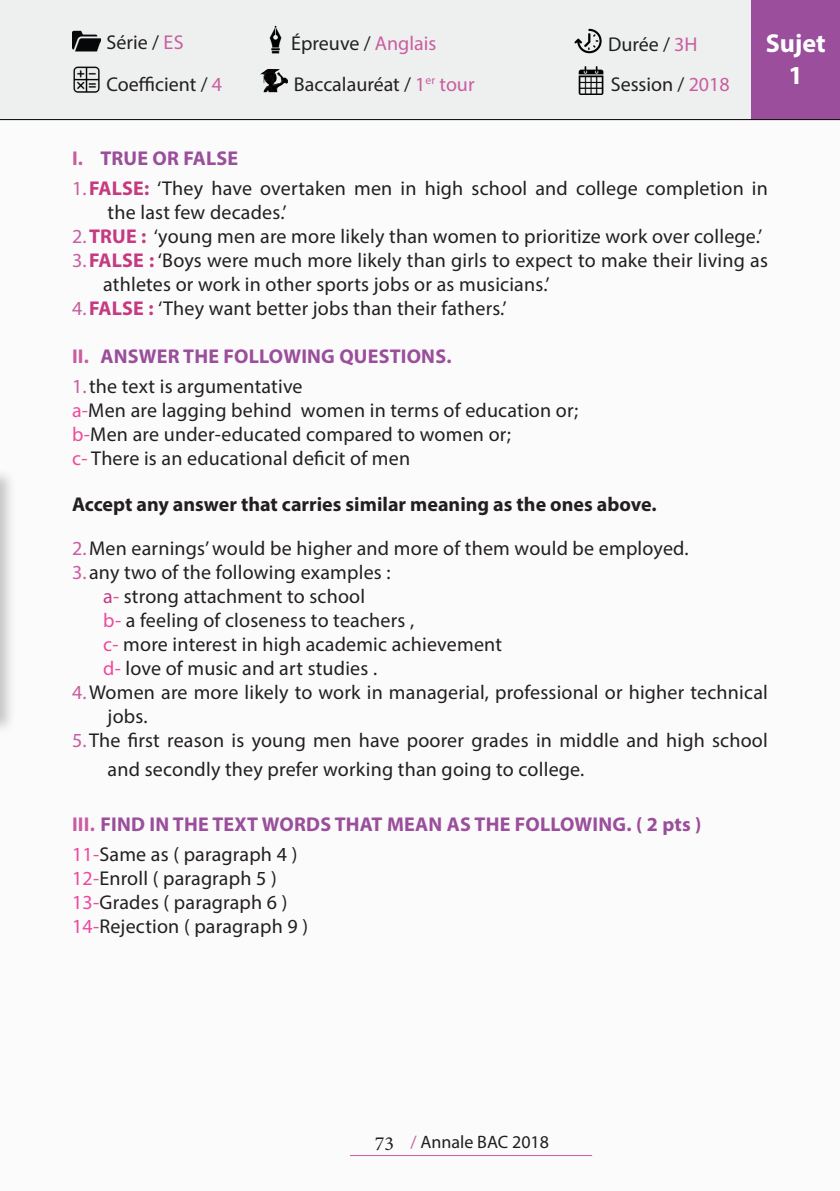
<style>
.page{position:relative;width:840px;height:1191px;background:#fff}
.page>*{position:absolute;margin:0;border:0;box-sizing:border-box;transform-origin:0 0}
.t1{font:700 26px "Myriad Pro";color:#fff}
.corps_de_texte{font:20px/24px "Myriad Pro";letter-spacing:.01em;color:#231f20}
.t2{font:700 20px "Myriad Pro";letter-spacing:.01em;color:#9a4e9b}
.t3{font:700 20px "Myriad Pro";color:#231f20}
.t4{font:18px "Myriad Pro";color:#231f20}
.s1{color:#c95d9f}
.s2{font-weight:700;color:#c53a80}
.s3{color:#ed4a9b}
.s4{color:#c53a80}
.s5{font-family:"Minion Pro";font-size:20px}
</style>
<div class="page">
<div style="left:0;top:0;width:839px;height:1191px;background:#fbfbfc"></div>
<div style="left:0;top:0;width:839px;height:120px;background:#eef0f0"></div>
<div style="left:751px;top:0;width:88px;height:119px;background:#9a4e9b"></div>
<hr style="left:350px;top:1155px;width:242px;height:1px;background:#c95d9f">
<div style="left:0;top:467px;width:16px;height:268px;background:#231f20;opacity:.25"></div>
<svg style="left:0;top:472px;width:1px;height:246px"></svg>
<img style="left:72px;top:27px;width:28px;height:28px">
<img style="left:261px;top:25px;width:28px;height:29px">
<img style="left:573px;top:27px;width:29px;height:28px">
<img style="left:72px;top:65px;width:28px;height:29px">
<img style="left:576px;top:67px;width:28px;height:27px">
<img style="left:260px;top:69px;width:28px;height:23px">
<p class="corps_de_texte" style="left:106px;top:30px;width:79px">Série / <span class="s1">ES</span></p>
<p class="corps_de_texte" style="left:291px;top:31px;width:146px">Épreuve / <span class="s1">Anglais</span></p>
<p class="corps_de_texte" style="left:607px;top:32px;width:91px">Durée / <span class="s1">3H</span></p>
<p class="corps_de_texte" style="left:106px;top:72px;width:117px">Coefficient / <span class="s1">4</span></p>
<p class="corps_de_texte" style="left:294px;top:72px;width:182px">Baccalauréat / <span class="s1">1</span><sup>er</sup> <span class="s1">tour</span></p>
<p class="corps_de_texte" style="left:610px;top:72px;width:120px">Session / <span class="s1">2018</span></p>
<p class="t1" style="left:765px;top:26px;width:62px">Sujet</p>
<p class="t1" style="left:788px;top:58px;width:16px">1</p>
<p class="t2" style="left:72px;top:145px;width:168px"><span class="s1">I.</span> TRUE OR FALSE</p>
<p class="corps_de_texte" style="left:108px;top:176px;width:661px;text-indent:-36px"><span class="s1">1.</span><span class="s2">FALSE:</span> ‘They have overtaken men in high school and college completion in the last few decades.’</p>
<p class="corps_de_texte" style="left:72px;top:224px;width:691px"><span class="s1">2.</span><span class="s2">TRUE :</span> ‘young men are more likely than women to prioritize work over college.’</p>
<p class="corps_de_texte" style="left:103px;top:248px;width:666px;text-indent:-31px"><span class="s1">3.</span><span class="s2">FALSE :</span> ‘Boys were much more likely than girls to expect to make their living as athletes or work in other sports jobs or as musicians.’</p>
<p class="corps_de_texte" style="left:72px;top:296px;width:435px"><span class="s1">4.</span><span class="s2">FALSE :</span> ‘They want better jobs than their fathers.’</p>
<p class="t2" style="left:72px;top:343px;width:381px"><span class="s1">II.</span> ANSWER THE FOLLOWING QUESTIONS.</p>
<p class="corps_de_texte" style="left:72px;top:374px;width:232px"><span class="s1">1.</span>the text is argumentative</p>
<p class="corps_de_texte" style="left:72px;top:398px;width:507px"><span class="s3">a-</span>Men are lagging behind women in terms of education or;</p>
<p class="corps_de_texte" style="left:72px;top:422px;width:440px"><span class="s3">b-</span>Men are under-educated compared to women or;</p>
<p class="corps_de_texte" style="left:72px;top:446px;width:339px"><span class="s3">c-</span> There is an educational deficit of men</p>
<p class="t3" style="left:72px;top:491px;width:585px">Accept any answer that carries similar meaning as the ones above.</p>
<p class="corps_de_texte" style="left:72px;top:536px;width:617px"><span class="s1">2.</span>Men earnings’ would be higher and more of them would be employed.</p>
<p class="corps_de_texte" style="left:72px;top:560px;width:320px;text-align:center"><span class="s1">3.</span>any two of the following examples : <span class="s4">a</span><span class="s3">-</span> strong attachment to school</p>
<p class="corps_de_texte" style="left:103px;top:608px;width:312px"><span class="s3">b-</span> a feeling of closeness to teachers ,</p>
<p class="corps_de_texte" style="left:103px;top:632px;width:400px"><span class="s3">c-</span> more interest in high academic achievement</p>
<p class="corps_de_texte" style="left:103px;top:656px;width:275px"><span class="s3">d-</span> love of music and art studies .</p>
<p class="corps_de_texte" style="left:108px;top:680px;width:661px;text-indent:-36px"><span class="s1">4.</span>Women are more likely to work in managerial, professional or higher technical jobs.</p>
<p class="corps_de_texte" style="left:108px;top:725px;width:661px;line-height:28.8px;text-indent:-36px"><span class="s1">5.</span>The first reason is young men have poorer grades in middle and high school and secondly they prefer working than going to college.</p>
<p class="t2" style="left:72px;top:811px;width:630px"><span class="s1">III.</span> FIND IN THE TEXT WORDS THAT MEAN AS THE FOLLOWING. ( 2 pts )</p>
<p class="corps_de_texte" style="left:72px;top:841px;width:227px"><span class="s3">11-</span>Same as ( paragraph 4 )</p>
<p class="corps_de_texte" style="left:72px;top:865px;width:206px"><span class="s3">12-</span>Enroll ( paragraph 5 )</p>
<p class="corps_de_texte" style="left:72px;top:889px;width:217px"><span class="s3">13-</span>Grades ( paragraph 6 )</p>
<p class="corps_de_texte" style="left:72px;top:913px;width:237px"><span class="s3">14-</span>Rejection ( paragraph 9 )</p>
<p class="t4" style="left:374px;top:1131px;width:176px"><span class="s5">73</span> <span class="s1">/</span> Annale BAC 2018</p>
</div>
